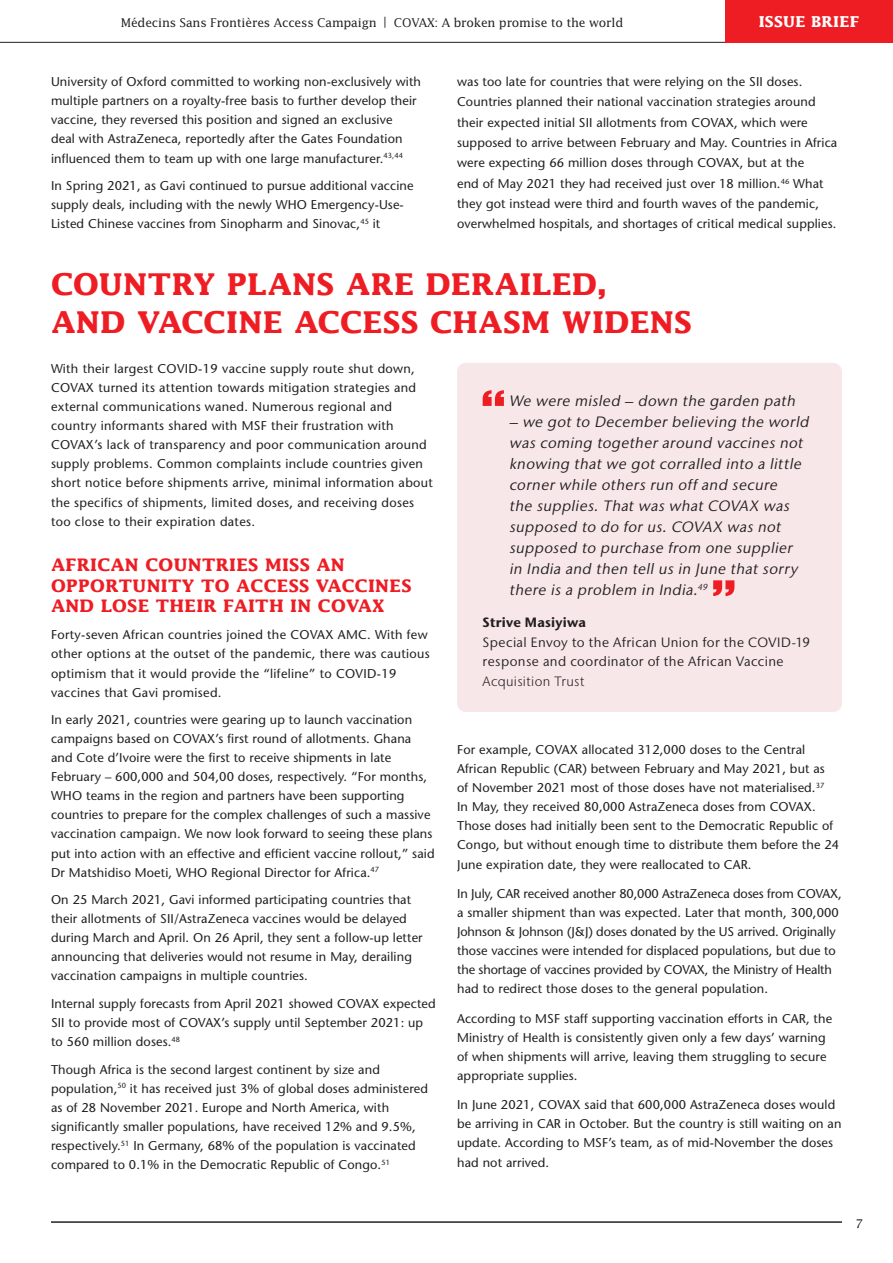
<style>
.page{position:relative;width:893px;height:1263px;background:#fff}
.page>*{position:absolute;margin:0;border:0;box-sizing:border-box;transform-origin:0 0}
.INTRO_Text{font:700 30px/37.5px "Lucida";letter-spacing:.01em;color:#ee1d23}
.t1{font:700 17.25px/20.2px "Lucida";letter-spacing:.02em;color:#ee1d23}
.Body_Copy{font:italic 15px/21px "Stone Sans IIITC Std";color:#231f20}
.t2{font:700 15px "Lucida";letter-spacing:.02em;color:#fff}
.Body_Copy-2{font:13.5px/19.5px "Stone Sans IIITC Std";letter-spacing:.03em;color:#231f20}
.t3{font:12.75px/19px "Stone Sans";letter-spacing:.01em;color:#231f20}
.t4{font:12.75px/19px "Stone Sans";letter-spacing:-.01em;color:#231f20}
.t5{font:12px "Lucida";letter-spacing:-.015em;color:#231f20}
.s1{font-weight:700}
.s2{font-weight:300}
</style>
<div class="page">
<div style="left:457px;top:363px;width:385px;height:349px;background:#f8e7e8;border-radius:9px"></div>
<svg style="left:483px;top:390px;width:21px;height:16px"></svg>
<svg style="left:713px;top:580px;width:21px;height:16px"></svg>
<hr style="left:0;top:42px;width:893px;height:1px;background:#231f20">
<div style="left:725px;top:0;width:168px;height:43px;background:#ee1d23"></div>
<hr style="left:51px;top:1222px;width:791px;height:1px;background:#231f20">
<p class="t5" style="left:121px;top:15px;width:504px">Médecins Sans Frontières Access Campaign | COVAX: A broken promise to the world</p>
<p class="t2" style="left:759px;top:13px;width:102px">ISSUE BRIEF</p>
<p class="t3" style="left:51px;top:72px;width:372px">University of Oxford committed to working non-exclusively with multiple partners on a royalty-free basis to further develop their vaccine, they reversed this position and signed an exclusive<br>deal with AstraZeneca, reportedly after the Gates Foundation influenced them to team up with one large manufacturer.<sup>43,44</sup></p>
<p class="t3" style="left:51px;top:176px;width:364px">In Spring 2021, as Gavi continued to pursue additional vaccine supply deals, including with the newly WHO Emergency-Use-<br>Listed Chinese vaccines from Sinopharm and Sinovac,<sup>45</sup> it</p>
<p class="t3" style="left:457px;top:71px;width:382px;line-height:20.4px">was too late for countries that were relying on the SII doses.<br>Countries planned their national vaccination strategies around their expected initial SII allotments from COVAX, which were supposed to arrive between February and May. Countries in Africa were expecting 66 million doses through COVAX, but at the<br>end of May 2021 they had received just over 18 million.<sup>46</sup> What they got instead were third and fourth waves of the pandemic, overwhelmed hospitals, and shortages of critical medical supplies.</p>
<p class="INTRO_Text" style="left:51px;top:265px;width:642px">COUNTRY PLANS ARE DERAILED,<br>AND VACCINE ACCESS CHASM WIDENS</p>
<p class="t3" style="left:51px;top:359px;width:383px">With their largest COVID-19 vaccine supply route shut down, COVAX turned its attention towards mitigation strategies and external communications waned. Numerous regional and country informants shared with MSF their frustration with COVAX’s lack of transparency and poor communication around supply problems. Common complaints include countries given short notice before shipments arrive, minimal information about the specifics of shipments, limited doses, and receiving doses too close to their expiration dates.</p>
<p class="t1" style="left:51px;top:555px;width:362px">AFRICAN COUNTRIES MISS AN<br>OPPORTUNITY TO ACCESS VACCINES<br>AND LOSE THEIR FAITH IN COVAX</p>
<p class="t3" style="left:51px;top:625px;width:380px">Forty-seven African countries joined the COVAX AMC. With few other options at the outset of the pandemic, there was cautious optimism that it would provide the “lifeline” to COVID-19 vaccines that Gavi promised.</p>
<p class="t3" style="left:51px;top:710px;width:385px">In early 2021, countries were gearing up to launch vaccination campaigns based on COVAX’s first round of allotments. Ghana and Cote d’Ivoire were the first to receive shipments in late February – 600,000 and 504,00 doses, respectively. “For months, WHO teams in the region and partners have been supporting countries to prepare for the complex challenges of such a massive vaccination campaign. We now look forward to seeing these plans put into action with an effective and efficient vaccine rollout,” said Dr Matshidiso Moeti, WHO Regional Director for Africa.<sup>47</sup></p>
<p class="t3" style="left:51px;top:890px;width:373px">On 25 March 2021, Gavi informed participating countries that their allotments of SII/AstraZeneca vaccines would be delayed during March and April. On 26 April, they sent a follow-up letter announcing that deliveries would not resume in May, derailing vaccination campaigns in multiple countries.</p>
<p class="t3" style="left:51px;top:994px;width:386px">Internal supply forecasts from April 2021 showed COVAX expected<br>SII to provide most of COVAX’s supply until September 2021: up to 560 million doses.<sup>48</sup></p>
<p class="t3" style="left:51px;top:1059px;width:379px">Though Africa is the second largest continent by size and population,<sup>50</sup> it has received just 3% of global doses administered as of 28 November 2021. Europe and North America, with significantly smaller populations, have received 12% and 9.5%, respectively.<sup>51</sup> In Germany, 68% of the population is vaccinated compared to 0.1% in the Democratic Republic of Congo.<sup>51</sup></p>
<p class="Body_Copy" style="left:509px;top:390px;width:290px">We were misled – down the garden path</p>
<p class="Body_Copy" style="left:509px;top:411px;width:304px">– we got to December believing the world was coming together around vaccines not knowing that we got corralled into a little corner while others run off and secure<br>the supplies. That was what COVAX was supposed to do for us. COVAX was not supposed to purchase from one supplier in India and then tell us in June that sorry there is a problem in India.<sup>49</sup></p>
<p class="Body_Copy-2" style="left:483px;top:613px;width:329px"><span class="s1">Strive Masiyiwa<br></span>Special Envoy to the African Union for the COVID-19 response and coordinator of the African Vaccine <span class="s2">Acquisition Trust</span></p>
<p class="t3" style="left:457px;top:740px;width:384px">For example, COVAX allocated 312,000 doses to the Central African Republic (CAR) between February and May 2021, but as of November 2021 most of those doses have not materialised.<sup>37<br></sup>In May, they received 80,000 AstraZeneca doses from COVAX.<br>Those doses had initially been sent to the Democratic Republic of Congo, but without enough time to distribute them before the 24<br>June expiration date, they were reallocated to CAR.</p>
<p class="t4" style="left:457px;top:884px;width:386px">In July, CAR received another 80,000 AstraZeneca doses from COVAX, a smaller shipment than was expected. Later that month, 300,000<br>Johnson &amp; Johnson (J&amp;J) doses donated by the US arrived. Originally those vaccines were intended for displaced populations, but due to the shortage of vaccines provided by COVAX, the Ministry of Health had to redirect those doses to the general population.</p>
<p class="t3" style="left:457px;top:1009px;width:376px">According to MSF staff supporting vaccination efforts in CAR, the Ministry of Health is consistently given only a few days’ warning of when shipments will arrive, leaving them struggling to secure appropriate supplies.</p>
<p class="t3" style="left:457px;top:1095px;width:386px">In June 2021, COVAX said that 600,000 AstraZeneca doses would be arriving in CAR in October. But the country is still waiting on an update. According to MSF’s team, as of mid-November the doses had not arrived.</p>
<p class="t5" style="left:856px;top:1216px;width:9px">7</p>
</div>
